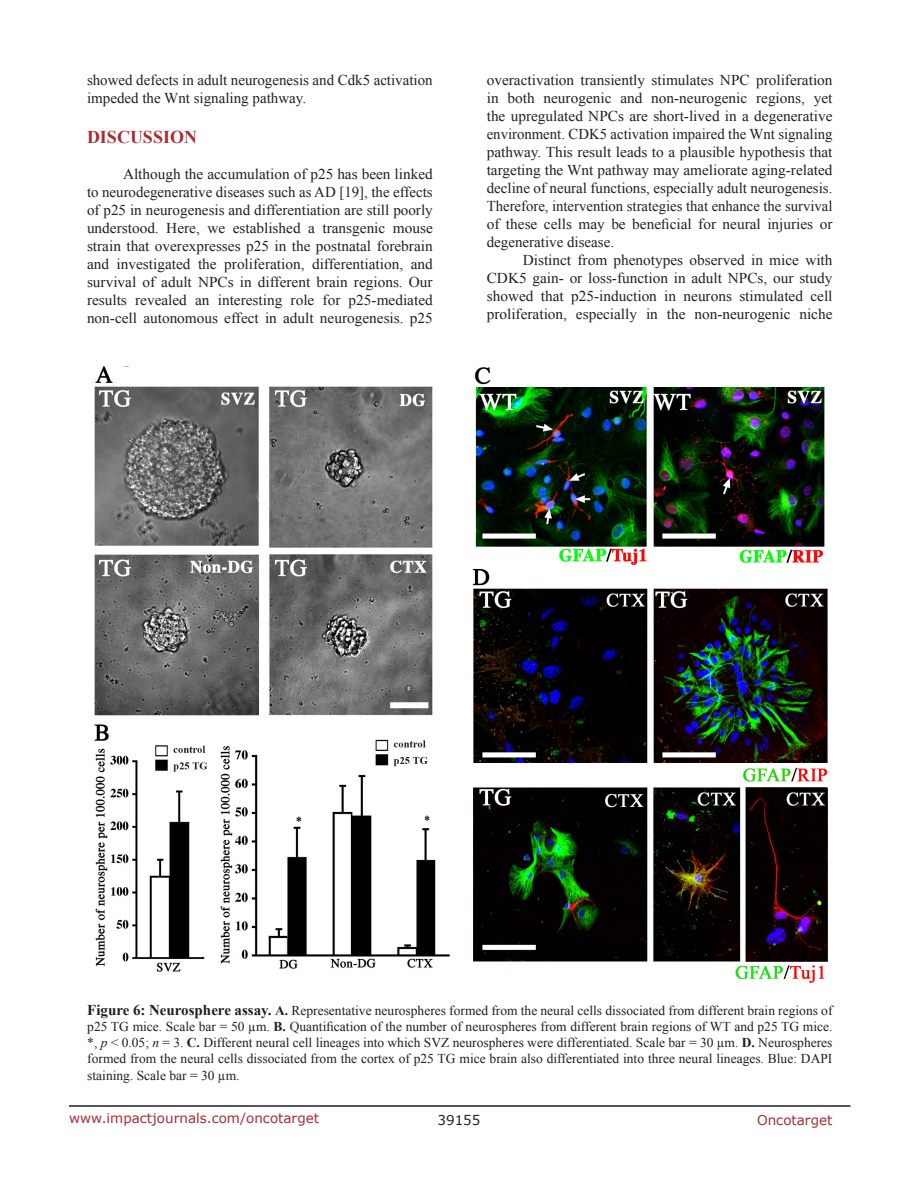
<style>
.page{position:relative;width:918px;height:1188px;background:#fff}
.page>*{position:absolute;margin:0;border:0;box-sizing:border-box;transform-origin:0 0}
.Heading{font:700 18px "Times New Roman";color:#ac2b31}
.BodyText{font:15px/18px "Times New Roman";color:#221f22;text-align:justify}
.FigureText{font:13.5px/16.2px "Times New Roman";color:#221f22;text-align:justify}
.t1{font:13.5px "Verdana";color:#ac2b31}
.t2{font:13.5px "Verdana";color:#221f22}
.s1{font-weight:700;font-size:15px}
.s2{font-weight:700}
.s3{font-style:italic}
</style>
<div class="page">
<hr style="left:69px;top:1105px;width:781px;height:2px;background:#231f20">
<img style="left:94px;top:366px;width:734px;height:617px">
<p class="BodyText" style="left:87px;top:71px;width:347px">showed defects in adult neurogenesis and Cdk5 activation impeded the Wnt signaling pathway.</p>
<p class="Heading" style="left:87px;top:125px;width:112px">DISCUSSION</p>
<p class="BodyText" style="left:87px;top:165px;width:347px;text-indent:36px">Although the accumulation of p25 has been linked to neurodegenerative diseases such as AD [19], the effects of p25 in neurogenesis and differentiation are still poorly understood. Here, we established a transgenic mouse strain that overexpresses p25 in the postnatal forebrain and investigated the proliferation, differentiation, and survival of adult NPCs in different brain regions. Our results revealed an interesting role for p25-mediated non-cell autonomous effect in adult neurogenesis. p25</p>
<p class="BodyText" style="left:487px;top:71px;width:347px">overactivation transiently stimulates NPC proliferation in both neurogenic and non-neurogenic regions, yet the upregulated NPCs are short-lived in a degenerative environment. CDK5 activation impaired the Wnt signaling pathway. This result leads to a plausible hypothesis that targeting the Wnt pathway may ameliorate aging-related decline of neural functions, especially adult neurogenesis.<br>Therefore, intervention strategies that enhance the survival of these cells may be beneficial for neural injuries or degenerative disease.</p>
<p class="BodyText" style="left:487px;top:251px;width:347px;text-indent:36px">Distinct from phenotypes observed in mice with CDK5 gain- or loss-function in adult NPCs, our study showed that p25-induction in neurons stimulated cell proliferation, especially in the non-neurogenic niche</p>
<p class="FigureText" style="left:87px;top:1002px;width:747px"><span class="s1">Figure 6: Neurosphere assay.</span> <span class="s2">A.</span> Representative neurospheres formed from the neural cells dissociated from different brain regions of p25 TG mice. Scale bar = 50 µm. <span class="s2">B.</span> Quantification of the number of neurospheres from different brain regions of WT and p25 TG mice. *, <span class="s3">p</span> &lt; 0.05; <span class="s3">n</span> = 3. <span class="s2">C.</span> Different neural cell lineages into which SVZ neurospheres were differentiated. Scale bar = 30 µm. <span class="s2">D.</span> Neurospheres formed from the neural cells dissociated from the cortex of p25 TG mice brain also differentiated into three neural lineages. Blue: DAPI staining. Scale bar = 30 µm.</p>
<p class="t1" style="left:69px;top:1109px;width:252px">www.impactjournals.com/oncotarget</p>
<p class="t2" style="left:438px;top:1111px;width:44px">39155</p>
<p class="t1" style="left:757px;top:1111px;width:77px">Oncotarget</p>
</div>
